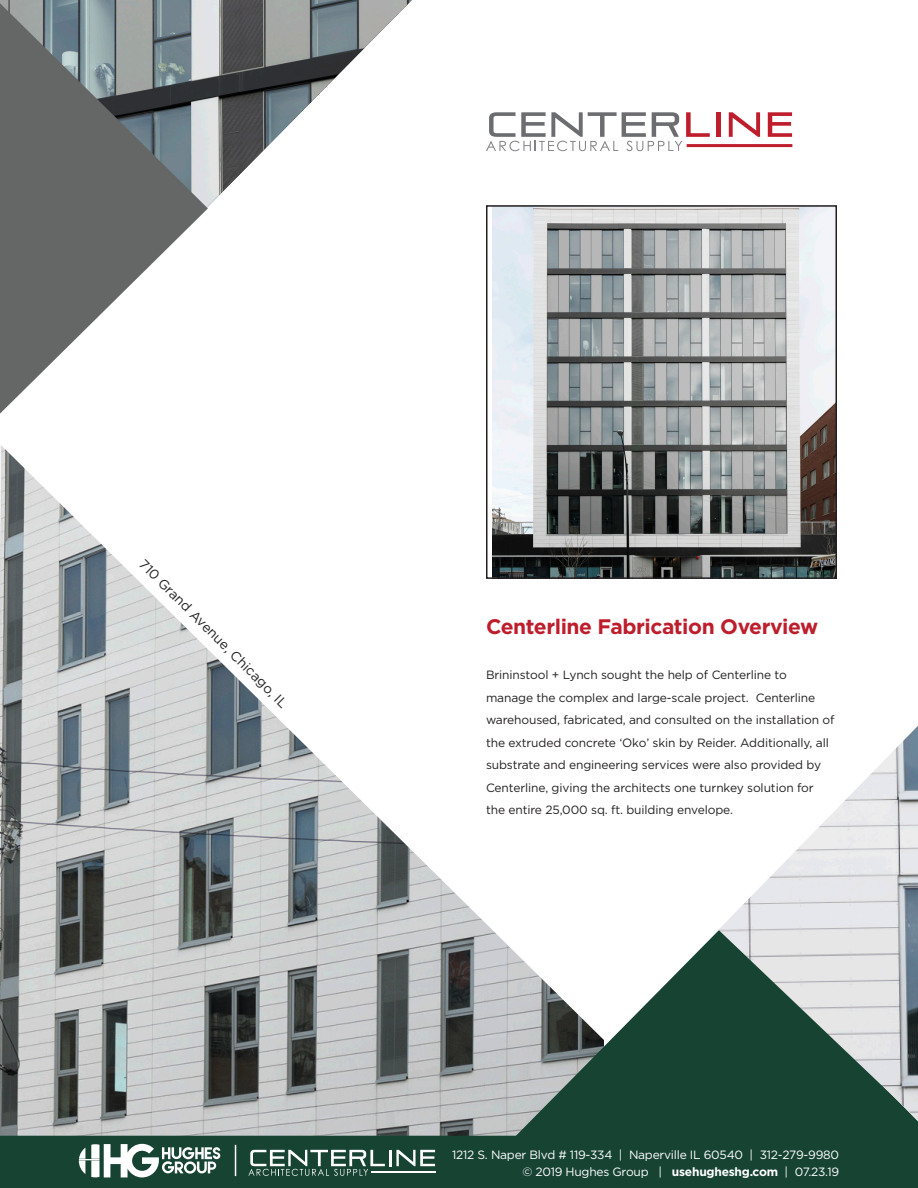
<style>
.page{position:relative;width:918px;height:1188px;background:#fff}
.page>*{position:absolute;margin:0;border:0;box-sizing:border-box;transform-origin:0 0}
.t1{font:700 21px "Gotham";letter-spacing:-.02em;color:#be1d2c}
.t2{font:13.5px "Gotham";color:#231f20}
.t3{font:12px/22.5px "Gotham";letter-spacing:-.01em;color:#231f20}
.t4{font:12px/16.5px "Gotham";letter-spacing:-.02em;color:#fff;text-align:right}
.s1{font-weight:700}
</style>
<div class="page">
<div style="left:0;top:1131px;width:918px;height:57px;background:#174333"></div>
<hr style="left:389px;top:1150px;width:3px;height:16px;background:#fff">
<svg style="left:396px;top:1150px;width:39px;height:16px"></svg>
<svg style="left:248px;top:1150px;width:137px;height:26px"></svg>
<hr style="left:371px;top:1172px;width:64px;height:1px;background:#fff">
<hr style="left:235px;top:1145px;width:1px;height:31px;background:#fff">
<svg style="left:79px;top:1144px;width:141px;height:33px"></svg>
<img style="left:0;top:0;width:412px;height:207px">
<svg style="left:0;top:3px;width:208px;height:411px;fill:#656666"></svg>
<img style="left:0;top:445px;width:515px;height:691px">
<svg style="left:515px;top:931px;width:403px;height:205px;fill:#174333"></svg>
<img style="left:718px;top:726px;width:200px;height:394px">
<div style="left:716px;top:112px;width:5px;height:25px;background:#be1d2c"></div>
<svg style="left:729px;top:112px;width:31px;height:25px"></svg>
<svg style="left:768px;top:112px;width:24px;height:25px"></svg>
<svg style="left:486px;top:112px;width:224px;height:39px"></svg>
<hr style="left:687px;top:144px;width:105px;height:3px;background:#be1d2c">
<img style="left:492px;top:208px;width:342px;height:368px">
<div style="left:486px;top:205px;width:351px;height:374px;border:2px solid #231f20"></div>
<p class="t2" style="left:148px;top:555px;width:205px;rotate:45deg">710 Grand Avenue, Chicago, IL</p>
<p class="t1" style="left:486px;top:613px;width:334px">Centerline Fabrication Overview</p>
<p class="t3" style="left:486px;top:663px;width:350px">Brininstool + Lynch sought the help of Centerline to manage the complex and large-scale project. Centerline warehoused, fabricated, and consulted on the installation of the extruded concrete ‘Oko’ skin by Reider. Additionally, all substrate and engineering services were also provided by Centerline, giving the architects one turnkey solution for the entire 25,000 sq. ft. building envelope.</p>
<p class="t4" style="left:452px;top:1147px;width:389px">1212 S. Naper Blvd # 119-334 | Naperville IL 60540 | 312-279-9980 © 2019 Hughes Group | <span class="s1">usehugheshg.com</span> | 07.23.19</p>
</div>
